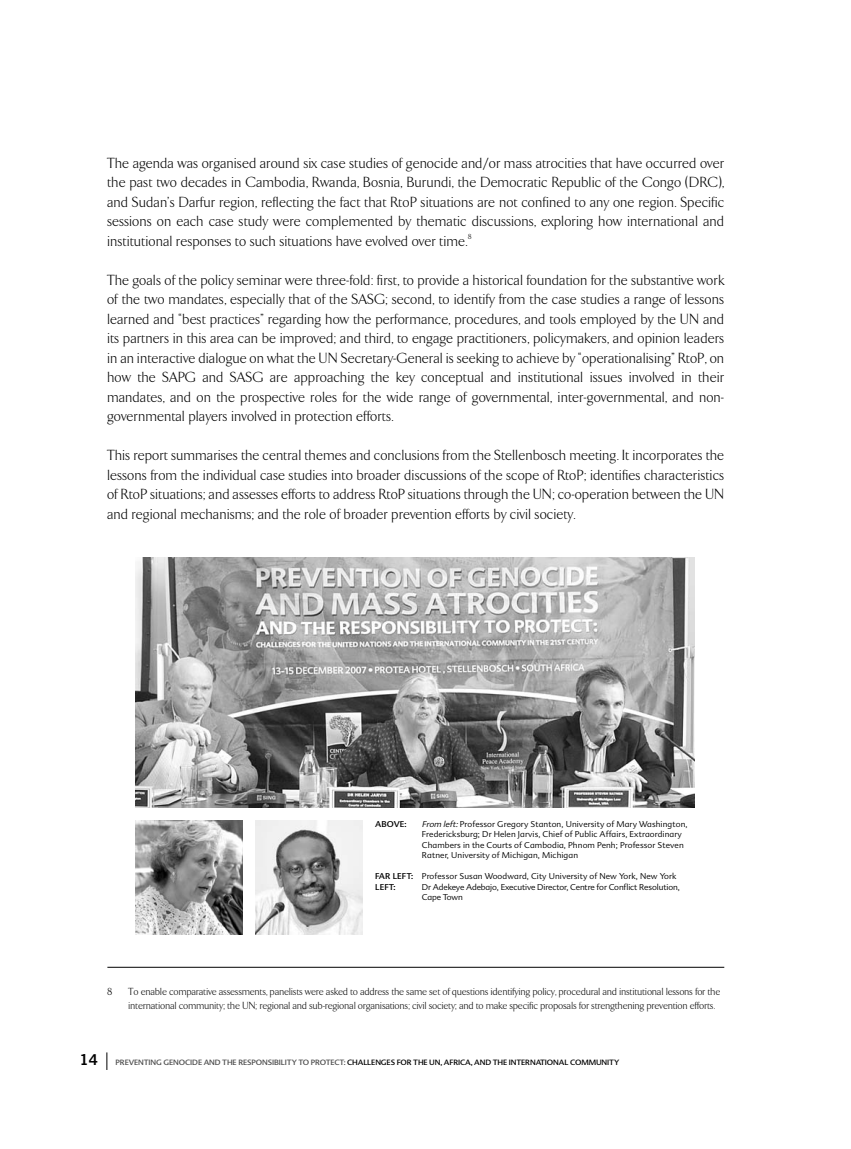
<style>
.page{position:relative;width:851px;height:1149px;background:#fff}
.page>*{position:absolute;margin:0;border:0;box-sizing:border-box;transform-origin:0 0}
.t1{font:300 15px/19.5px "Resolute";letter-spacing:.02em;color:#000;text-align:justify}
.t2{font:300 10.5px/13.5px "Resolute";letter-spacing:.01em;color:#000}
.t3{font:300 8.25px/10.5px "Advert";letter-spacing:.01em;color:#000}
.t4{font:300 8.25px/10.5px "Advert";letter-spacing:-.01em;color:#000}
.t5{font:8.25px "Advert";letter-spacing:.01em;color:#000}
.t6{font:7.5px "Advert";letter-spacing:-.01em;color:#000}
.s1{font-style:italic}
.s2{font-weight:400}
.s3{font-family:"Trade Gothic Bold Two";font-size:15px}
.s4{color:#4d4d4d}
</style>
<div class="page">
<svg style="left:106px;top:557px;width:619px;height:513px"></svg>
<p class="t1" style="left:107px;top:154px;width:618px">The agenda was organised around six case studies of genocide and/or mass atrocities that have occurred over the past two decades in Cambodia, Rwanda, Bosnia, Burundi, the Democratic Republic of the Congo (DRC), and Sudan’s Darfur region, reflecting the fact that RtoP situations are not confined to any one region. Specific sessions on each case study were complemented by thematic discussions, exploring how international and institutional responses to such situations have evolved over time.<sup>8</sup></p>
<p class="t1" style="left:107px;top:271px;width:618px">The goals of the policy seminar were three-fold: first, to provide a historical foundation for the substantive work of the two mandates, especially that of the SASG; second, to identify from the case studies a range of lessons learned and “best practices” regarding how the performance, procedures, and tools employed by the UN and its partners in this area can be improved; and third, to engage practitioners, policymakers, and opinion leaders in an interactive dialogue on what the UN Secretary-General is seeking to achieve by “operationalising” RtoP, on how the SAPG and SASG are approaching the key conceptual and institutional issues involved in their mandates, and on the prospective roles for the wide range of governmental, inter-governmental, and non&shy;governmental players involved in protection efforts.</p>
<p class="t1" style="left:107px;top:447px;width:618px">This report summarises the central themes and conclusions from the Stellenbosch meeting. It incorporates the lessons from the individual case studies into broader discussions of the scope of RtoP; identifies characteristics of RtoP situations; and assesses efforts to address RtoP situations through the UN; co-operation between the UN and regional mechanisms; and the role of broader prevention efforts by civil society.</p>
<p class="t5" style="left:375px;top:820px;width:33px">ABOVE:</p>
<p class="t3" style="left:422px;top:819px;width:267px"><span class="s1">From left:</span>Professor Gregory Stanton, University of Mary Washington, Fredericksburg; Dr Helen Jarvis, Chief of Public Affairs, Extraordinary Chambers in the Courts of Cambodia, Phnom Penh; Professor Steven Ratner, University of Michigan, Michigan</p>
<p class="t3" style="left:375px;top:872px;width:303px"><span class="s2">FAR LEFT:</span> Professor Susan Woodward, City University of New York, New York<br><span class="s2">LEFT:</span></p>
<p class="t4" style="left:422px;top:882px;width:259px">Dr Adekeye Adebajo, Executive Director, Centre for Conflict Resolution,<br>Cape Town</p>
<p class="t2" style="left:107px;top:986px;width:6px">8</p>
<p class="t2" style="left:129px;top:986px;width:593px">To enable comparative assessments, panelists were asked to address the same set of questions identifying policy, procedural and institutional lessons for the international community; the UN; regional and sub-regional organisations; civil society; and to make specific proposals for strengthening prevention efforts.</p>
<p class="t6" style="left:79px;top:1059px;width:541px"><span class="s3">14</span> <span class="s4">PREVENTING GENOCIDE AND THE RESPONSIBILITY TO PROTECT:</span> CHALLENGES FOR THE UN, AFRICA, AND THE INTERNATIONAL COMMUNITY</p>
</div>
